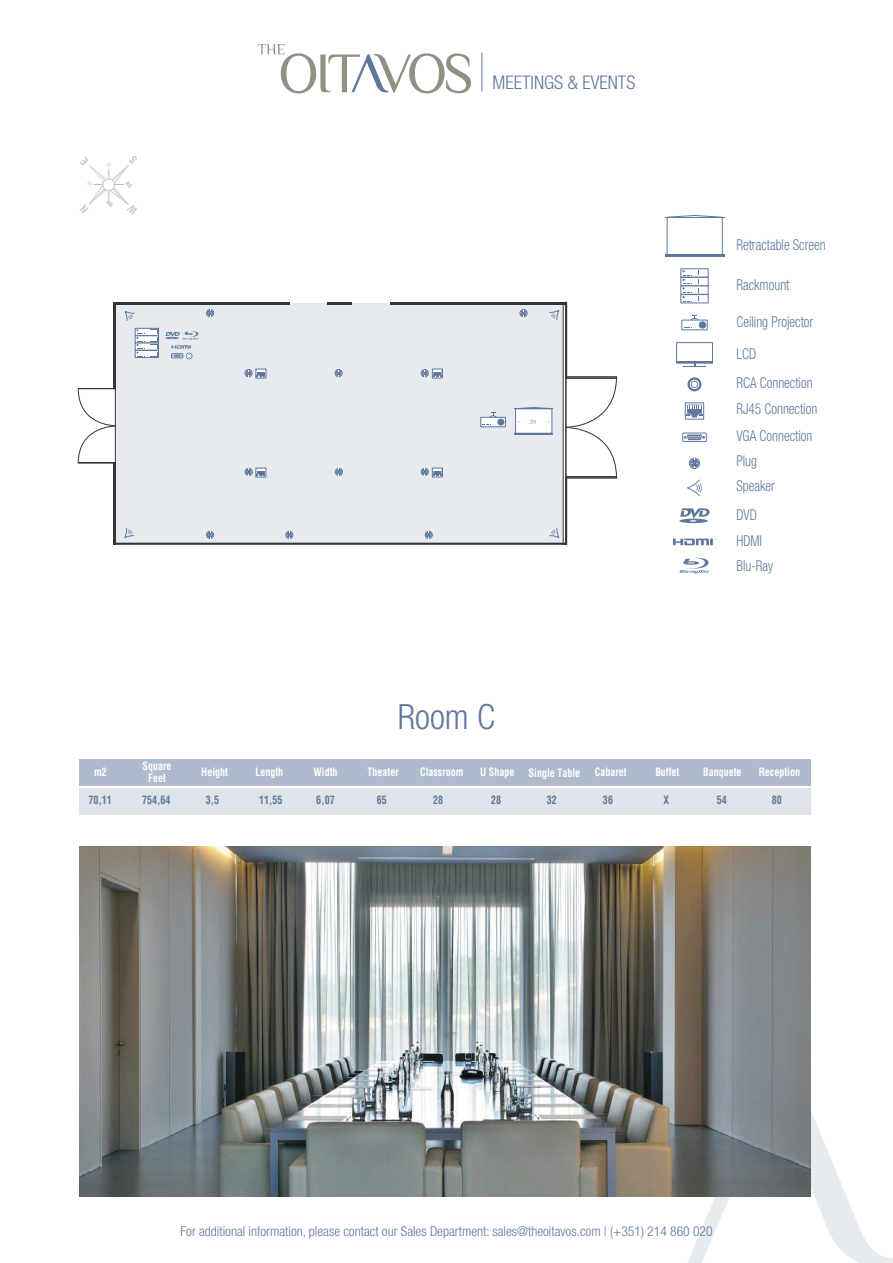
<style>
.page{position:relative;width:893px;height:1263px;background:#fff}
.page>*{position:absolute;margin:0;border:0;box-sizing:border-box;transform-origin:0 0}
.t1{font:300 condensed 34.8px "Helvetica Neue LT";color:#5e779c}
.t2{font:300 condensed 18.75px "Helvetica Neue LT";color:#5e779c}
.t3{font:300 condensed 15px/26px "Helvetica Neue LT";color:#5e779c;scale:.89 1}
.t4{font:300 condensed 13.65px "Helvetica Neue LT";color:#5e779c}
.t5{font:700 condensed 11.25px/12px "Helvetica LT Std";color:#fff;text-align:center;scale:.89 1}
.t6{font:700 condensed 11.25px "Helvetica LT Std";color:#5e779c;scale:.89 1}
</style>
<div class="page">
<svg style="left:686px;top:1051px;width:207px;height:212px"></svg>
<div style="left:79px;top:788px;width:732px;height:26px;background:#dfe4eb"></div>
<img style="left:79px;top:847px;width:731px;height:349px">
<div style="left:115px;top:303px;width:448px;height:241px;background:#e7ebf0"></div>
<svg style="left:78px;top:388px;width:38px;height:75px"></svg>
<svg style="left:480px;top:417px;width:26px;height:10px"></svg>
<svg style="left:483px;top:413px;width:21px;height:12px"></svg>
<svg style="left:549px;top:528px;width:10px;height:10px"></svg>
<svg style="left:549px;top:311px;width:10px;height:9px"></svg>
<svg style="left:125px;top:311px;width:10px;height:10px"></svg>
<svg style="left:124px;top:528px;width:10px;height:10px"></svg>
<div style="left:245px;top:369px;width:7px;height:8px;border:1px solid #5e779c;border-radius:50%"></div>
<svg style="left:246px;top:370px;width:5px;height:6px"></svg>
<div style="left:421px;top:369px;width:8px;height:8px;border:1px solid #5e779c;border-radius:50%"></div>
<div style="left:425px;top:531px;width:8px;height:8px;border:1px solid #5e779c;border-radius:50%"></div>
<svg style="left:426px;top:532px;width:6px;height:6px"></svg>
<div style="left:286px;top:531px;width:7px;height:8px;border:1px solid #5e779c;border-radius:50%"></div>
<svg style="left:286px;top:532px;width:6px;height:6px"></svg>
<div style="left:206px;top:531px;width:8px;height:8px;border:1px solid #5e779c;border-radius:50%"></div>
<svg style="left:207px;top:532px;width:6px;height:6px"></svg>
<div style="left:421px;top:468px;width:8px;height:8px;border:1px solid #5e779c;border-radius:50%"></div>
<div style="left:245px;top:468px;width:8px;height:8px;border:1px solid #5e779c;border-radius:50%"></div>
<div style="left:335px;top:468px;width:8px;height:8px;border:1px solid #5e779c;border-radius:50%"></div>
<svg style="left:336px;top:469px;width:6px;height:6px"></svg>
<div style="left:335px;top:369px;width:7px;height:8px;border:1px solid #5e779c;border-radius:50%"></div>
<svg style="left:336px;top:370px;width:6px;height:6px"></svg>
<div style="left:520px;top:309px;width:7px;height:8px;border:1px solid #5e779c;border-radius:50%"></div>
<svg style="left:521px;top:310px;width:5px;height:6px"></svg>
<div style="left:206px;top:309px;width:8px;height:8px;border:1px solid #5e779c;border-radius:50%"></div>
<svg style="left:207px;top:310px;width:6px;height:6px"></svg>
<div style="left:515px;top:409px;width:37px;height:24px;background:#fff"></div>
<hr style="left:514px;top:433px;width:39px;height:2px;background:#5e779c">
<hr style="left:514px;top:408px;width:39px;height:1px;background:#5e779c">
<svg style="left:519px;top:407px;width:30px;height:1px"></svg>
<svg style="left:530px;top:419px;width:6px;height:5px"></svg>
<svg style="left:566px;top:377px;width:51px;height:101px"></svg>
<div style="left:566px;top:302px;width:1px;height:75px;border:1px solid #343434"></div>
<div style="left:563px;top:303px;width:3px;height:241px;border:1px solid #343434"></div>
<div style="left:566px;top:478px;width:1px;height:67px;border:1px solid #343434"></div>
<svg style="left:135px;top:328px;width:24px;height:7px"></svg>
<svg style="left:135px;top:335px;width:24px;height:8px"></svg>
<svg style="left:135px;top:343px;width:24px;height:7px"></svg>
<svg style="left:135px;top:350px;width:24px;height:8px"></svg>
<svg style="left:137px;top:330px;width:21px;height:27px"></svg>
<svg style="left:165px;top:331px;width:34px;height:28px"></svg>
<svg style="left:256px;top:369px;width:10px;height:9px"></svg>
<svg style="left:257px;top:370px;width:8px;height:7px"></svg>
<svg style="left:432px;top:369px;width:11px;height:9px"></svg>
<svg style="left:422px;top:370px;width:20px;height:7px"></svg>
<svg style="left:256px;top:468px;width:10px;height:9px"></svg>
<svg style="left:246px;top:469px;width:19px;height:7px"></svg>
<svg style="left:432px;top:468px;width:11px;height:9px"></svg>
<svg style="left:422px;top:469px;width:20px;height:7px"></svg>
<hr style="left:114px;top:302px;width:176px;height:2px;background:#343434">
<hr style="left:327px;top:302px;width:25px;height:2px;background:#343434">
<hr style="left:390px;top:302px;width:177px;height:2px;background:#343434">
<hr style="left:114px;top:302px;width:2px;height:86px;background:#343434">
<hr style="left:114px;top:463px;width:2px;height:82px;background:#343434">
<hr style="left:114px;top:543px;width:453px;height:2px;background:#343434">
<div style="left:667px;top:217px;width:56px;height:38px;background:#fff;border:1px solid #5e779c"></div>
<hr style="left:665px;top:255px;width:59px;height:2px;background:#5e779c">
<hr style="left:665px;top:217px;width:59px;height:1px;background:#5e779c">
<svg style="left:667px;top:215px;width:56px;height:2px"></svg>
<div style="left:689px;top:318px;width:11px;height:10px;border:1px solid #5e779c;border-radius:50%"></div>
<div style="left:681px;top:320px;width:26px;height:10px;background:#fff;border:1px solid #5e779c"></div>
<div style="left:699px;top:322px;width:7px;height:6px;background:#5e779c;border-radius:50%"></div>
<div style="left:699px;top:322px;width:7px;height:6px;border:1px solid #5e779c;border-radius:50%"></div>
<svg style="left:680px;top:268px;width:28px;height:9px"></svg>
<div style="left:680px;top:277px;width:28px;height:9px;background:#fff;border:1px solid #5e779c"></div>
<div style="left:698px;top:279px;width:9px;height:5px;background:#5e779c"></div>
<div style="left:680px;top:286px;width:28px;height:9px;background:#fff;border:1px solid #5e779c"></div>
<div style="left:698px;top:288px;width:9px;height:5px;background:#5e779c"></div>
<div style="left:680px;top:294px;width:28px;height:9px;background:#fff;border:1px solid #5e779c"></div>
<div style="left:698px;top:296px;width:9px;height:5px;background:#5e779c"></div>
<svg style="left:699px;top:271px;width:8px;height:30px"></svg>
<svg style="left:683px;top:271px;width:9px;height:31px"></svg>
<svg style="left:683px;top:364px;width:23px;height:3px"></svg>
<div style="left:676px;top:342px;width:37px;height:22px;background:#fff;border:1px solid #5e779c"></div>
<hr style="left:676px;top:362px;width:36px;height:1px;background:#5e779c">
<svg style="left:685px;top:402px;width:19px;height:18px"></svg>
<svg style="left:687px;top:405px;width:15px;height:12px"></svg>
<div style="left:689px;top:458px;width:11px;height:11px;border:1px solid #5e779c;border-radius:50%"></div>
<svg style="left:690px;top:459px;width:9px;height:9px"></svg>
<svg style="left:691px;top:459px;width:6px;height:9px"></svg>
<svg style="left:679px;top:508px;width:31px;height:15px"></svg>
<svg style="left:673px;top:539px;width:43px;height:6px"></svg>
<svg style="left:687px;top:377px;width:14px;height:14px"></svg>
<svg style="left:692px;top:382px;width:5px;height:5px"></svg>
<div style="left:690px;top:380px;width:9px;height:9px;border:1px solid #fff;border-radius:50%"></div>
<div style="left:682px;top:433px;width:25px;height:9px;border:1px solid #5e779c"></div>
<svg style="left:684px;top:434px;width:21px;height:6px"></svg>
<svg style="left:679px;top:558px;width:31px;height:16px"></svg>
<svg style="left:687px;top:479px;width:15px;height:18px"></svg>
<svg style="left:258px;top:44px;width:213px;height:49px"></svg>
<hr style="left:482px;top:53px;width:1px;height:39px;background:#5e779c">
<svg style="left:79px;top:156px;width:58px;height:59px"></svg>
<div style="left:80px;top:759px;width:731px;height:26px;background:#aebbcd"></div>
<p class="t2" style="left:493px;top:72px;width:144px">MEETINGS &amp; EVENTS</p>
<h1 class="t1" style="left:398px;top:697px;width:99px">Room C</h1>
<p class="t3" style="left:736px;top:232px;width:102px">Retractable Screen</p>
<p class="t3" style="left:736px;top:272px;width:61px">Rackmount</p>
<p class="t3" style="left:736px;top:309px;width:88px">Ceiling Projector</p>
<p class="t3" style="left:736px;top:340px;width:87px;line-height:28.7px">LCD<br>RCA Connection</p>
<p class="t3" style="left:736px;top:396px;width:92px">RJ45 Connection<br>VGA Connection<br>Plug</p>
<p class="t3" style="left:736px;top:473px;width:45px">Speaker</p>
<p class="t3" style="left:736px;top:502px;width:30px">DVD<br>HDMI</p>
<p class="t3" style="left:736px;top:552px;width:43px">Blu-Ray</p>
<p class="t5" style="left:142px;top:760px;width:34px">Square<br>Feet</p>
<p class="t5" style="left:420px;top:766px;width:50px">Classroom</p>
<p class="t5" style="left:480px;top:766px;width:40px">U Shape</p>
<p class="t5" style="left:94px;top:766px;width:16px">m2</p>
<p class="t5" style="left:201px;top:766px;width:32px">Height</p>
<p class="t5" style="left:255px;top:766px;width:33px">Length</p>
<p class="t5" style="left:314px;top:766px;width:28px">Width</p>
<p class="t5" style="left:368px;top:766px;width:37px">Theater</p>
<p class="t5" style="left:529px;top:767px;width:59px">Single Table</p>
<p class="t5" style="left:595px;top:766px;width:37px">Cabaret</p>
<p class="t5" style="left:655px;top:766px;width:28px">Buffet</p>
<p class="t5" style="left:703px;top:766px;width:45px">Banquete</p>
<p class="t5" style="left:759px;top:766px;width:48px">Reception</p>
<p class="t6" style="left:88px;top:793px;width:28px">70,11</p>
<p class="t6" style="left:142px;top:793px;width:33px">754,64</p>
<p class="t6" style="left:206px;top:793px;width:17px">3,5</p>
<p class="t6" style="left:259px;top:793px;width:28px">11,55</p>
<p class="t6" style="left:316px;top:793px;width:22px">6,07</p>
<p class="t6" style="left:377px;top:793px;width:13px">65</p>
<p class="t6" style="left:433px;top:793px;width:13px">28</p>
<p class="t6" style="left:491px;top:793px;width:13px">28</p>
<p class="t6" style="left:547px;top:793px;width:13px">32</p>
<p class="t6" style="left:603px;top:793px;width:13px">36</p>
<p class="t6" style="left:663px;top:793px;width:8px">X</p>
<p class="t6" style="left:717px;top:793px;width:13px">54</p>
<p class="t6" style="left:772px;top:793px;width:13px">80</p>
<p class="t4" style="left:180px;top:1223px;width:534px">For additional information, please contact our Sales Department: sales@theoitavos.com | (+351) 214 860 020</p>
</div>
